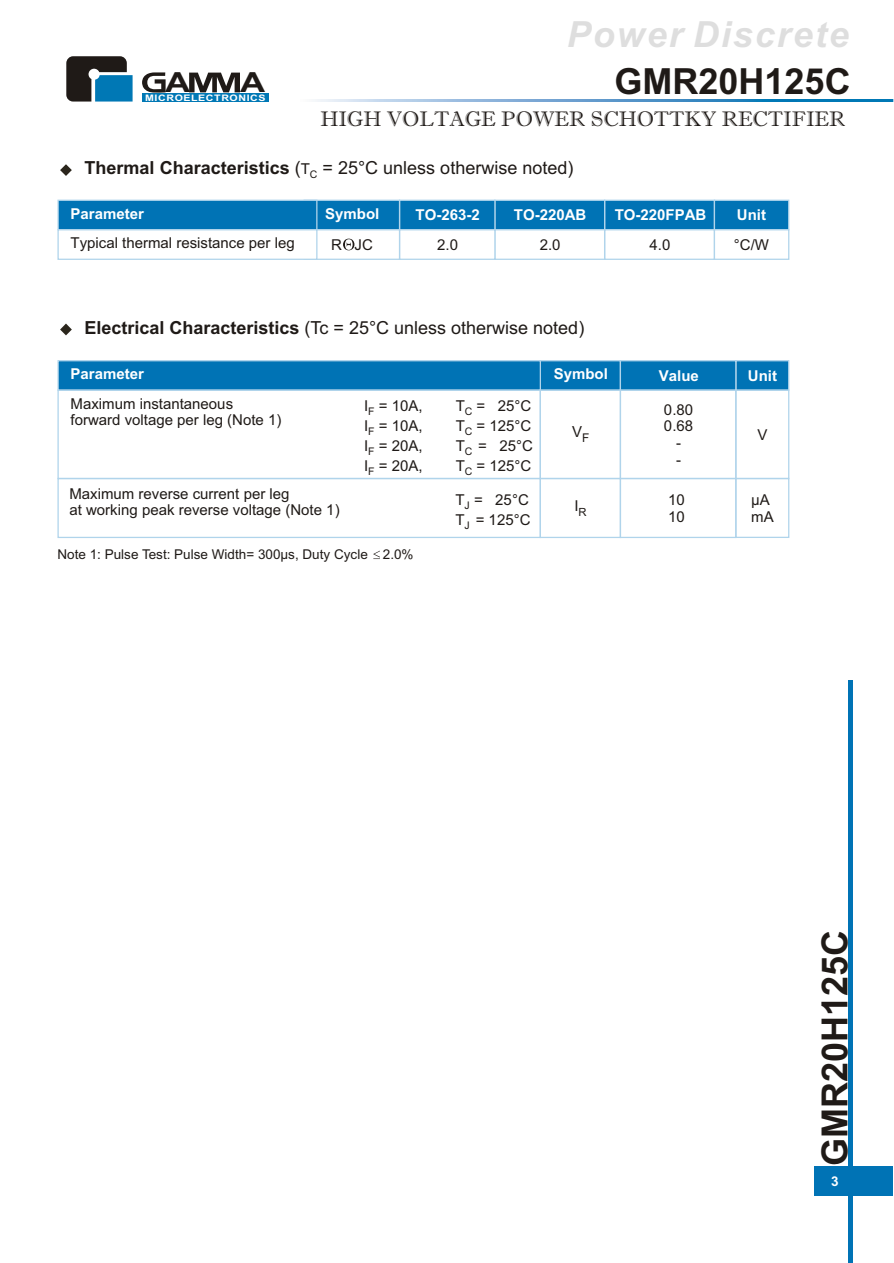
<style>
.page{position:relative;width:894px;height:1263px;background:#fff}
.page>*{position:absolute;margin:0;border:0;box-sizing:border-box;transform-origin:0 0}
.t1{font:700 36px "Arial CE";color:#1f1a17}
.t2{font:italic 700 36px "Arial";letter-spacing:.055em;color:#dedede}
.t3{font:700 27.75px "Arial";color:#1f1a17;scale:1.26 1}
.t4{font:21px "Imprint MT Shadow";color:#1f1a17}
.t5{font:18px "Arial CE";color:#1f1a17}
.t6{font:15.15px "Arial CE";color:#1f1a17}
.t7{font:15px/16.8px "Arial CE";color:#1f1a17}
.t8{font:700 15px "Arial CE";color:#fff}
.t9{font:13.5px "Arial CE";color:#1f1a17}
.t10{font:700 13.5px "Arial CE";color:#fff}
.t11{font:10.5px "Arial CE";color:#1f1a17}
.t12{font:700 9px "Arial CE";letter-spacing:.055em;color:#fff;scale:1.19 1}
.s1{font-weight:700}
.s2{font-size:15px}
</style>
<div class="page">
<div style="left:57px;top:478px;width:484px;height:60px;border:1px solid #b0d4eb"></div>
<div style="left:540px;top:478px;width:81px;height:60px;border:1px solid #b0d4eb"></div>
<div style="left:620px;top:478px;width:117px;height:60px;border:1px solid #b0d4eb"></div>
<div style="left:540px;top:360px;width:81px;height:31px;background:#0073b5;border:1px solid #b0d4eb"></div>
<div style="left:57px;top:360px;width:484px;height:31px;background:#0073b5;border:1px solid #b0d4eb"></div>
<div style="left:735px;top:360px;width:54px;height:31px;background:#0073b5;border:1px solid #b0d4eb"></div>
<div style="left:735px;top:390px;width:54px;height:89px;border:1px solid #b0d4eb"></div>
<div style="left:735px;top:478px;width:54px;height:60px;border:1px solid #b0d4eb"></div>
<div style="left:620px;top:360px;width:116px;height:31px;background:#0073b5;border:1px solid #b0d4eb"></div>
<div style="left:57px;top:390px;width:484px;height:89px;border:1px solid #b0d4eb"></div>
<div style="left:540px;top:390px;width:81px;height:89px;border:1px solid #b0d4eb"></div>
<div style="left:620px;top:390px;width:116px;height:89px;border:1px solid #b0d4eb"></div>
<div style="left:604px;top:200px;width:111px;height:30px;background:#0073b5;border:1px solid #b0d4eb"></div>
<div style="left:604px;top:229px;width:111px;height:31px;background:#fff;border:1px solid #b0d4eb"></div>
<div style="left:494px;top:200px;width:111px;height:30px;background:#0073b5;border:1px solid #b0d4eb"></div>
<div style="left:494px;top:229px;width:111px;height:31px;background:#fff;border:1px solid #b0d4eb"></div>
<div style="left:399px;top:200px;width:97px;height:30px;background:#0073b5;border:1px solid #b0d4eb"></div>
<div style="left:304px;top:200px;width:96px;height:30px;background:#0073b5;border:1px solid #b0d4eb"></div>
<div style="left:399px;top:229px;width:97px;height:31px;background:#fff;border:1px solid #b0d4eb"></div>
<div style="left:304px;top:229px;width:96px;height:31px;background:#fff;border:1px solid #b0d4eb"></div>
<div style="left:57px;top:200px;width:260px;height:30px;background:#0073b5;border:1px solid #b0d4eb"></div>
<div style="left:57px;top:229px;width:260px;height:31px;background:#fff;border:1px solid #b0d4eb"></div>
<div style="left:714px;top:200px;width:75px;height:30px;background:#0073b5;border:1px solid #b0d4eb"></div>
<div style="left:714px;top:229px;width:75px;height:31px;background:#fff;border:1px solid #b0d4eb"></div>
<svg style="left:343px;top:239px;width:11px;height:11px"></svg>
<div style="left:814px;top:1166px;width:79px;height:30px;background:#0073b5"></div>
<div style="left:848px;top:681px;width:5px;height:582px;background:#0073b5"></div>
<svg style="left:60px;top:324px;width:12px;height:11px"></svg>
<svg style="left:60px;top:164px;width:12px;height:12px"></svg>
<svg style="left:66px;top:56px;width:67px;height:46px;background:#375b6c"></svg>
<svg style="left:142px;top:72px;width:24px;height:21px"></svg>
<svg style="left:189px;top:73px;width:51px;height:19px"></svg>
<div style="left:142px;top:93px;width:126px;height:9px;background:#0078b5"></div>
<hr style="left:797px;top:99px;width:96px;height:3px;background:#0078b5">
<img style="left:315px;top:99px;width:482px;height:3px">
<svg style="left:373px;top:551px;width:7px;height:8px"></svg>
<h1 class="t2" style="left:567px;top:21px;width:284px">Power Discrete</h1>
<h2 class="t3" style="left:165px;top:72px;width:21px">A</h2>
<h2 class="t3" style="left:240px;top:72px;width:21px">A</h2>
<h1 class="t1" style="left:615px;top:68px;width:238px">GMR20H125C</h1>
<p class="t12" style="left:145px;top:94px;width:103px">MICROELECTRONICS</p>
<h3 class="t4" style="left:320px;top:111px;width:526px">HIGH VOLTAGE POWER SCHOTTKY RECTIFIER</h3>
<p class="t5" style="left:85px;top:161px;width:490px"><span class="s1">Thermal Characteristics</span> (<span class="s2">T</span> = 25°C unless otherwise noted)</p>
<p class="t11" style="left:310px;top:170px;width:9px">C</p>
<p class="t8" style="left:71px;top:208px;width:75px">Parameter</p>
<p class="t8" style="left:325px;top:208px;width:56px">Symbol</p>
<p class="t8" style="left:416px;top:209px;width:66px">TO-263-2</p>
<p class="t8" style="left:514px;top:209px;width:74px">TO-220AB</p>
<p class="t8" style="left:615px;top:209px;width:93px">TO-220FPAB</p>
<p class="t7" style="left:71px;top:236px;width:226px">Typical thermal resistance per leg</p>
<p class="t8" style="left:737px;top:209px;width:31px">Unit</p>
<p class="t7" style="left:331px;top:238px;width:43px">R JC</p>
<p class="t7" style="left:734px;top:238px;width:37px">°C/W</p>
<p class="t7" style="left:437px;top:237px;width:22px">2.0</p>
<p class="t7" style="left:540px;top:237px;width:22px">2.0</p>
<p class="t7" style="left:650px;top:237px;width:22px">4.0</p>
<p class="t5" style="left:84px;top:321px;width:501px"><span class="s1">Electrical Characteristics</span> (Tc = 25°C unless otherwise noted)</p>
<p class="t8" style="left:71px;top:368px;width:75px">Parameter</p>
<p class="t8" style="left:554px;top:368px;width:56px">Symbol</p>
<p class="t8" style="left:659px;top:370px;width:42px">Value</p>
<p class="t8" style="left:748px;top:370px;width:31px">Unit</p>
<p class="t7" style="left:71px;top:396px;width:212px">Maximum instantaneous forward voltage per leg (Note 1)</p>
<p class="t7" style="left:69px;top:486px;width:272px">Maximum reverse current per leg<br>at working peak reverse voltage (Note 1)</p>
<p class="t7" style="left:456px;top:399px;width:77px">T = 25°C</p>
<p class="t7" style="left:364px;top:399px;width:60px">I<sub>F</sub> = 10A,</p>
<p class="t11" style="left:465px;top:408px;width:9px">C</p>
<p class="t7" style="left:456px;top:419px;width:77px">T = 125°C</p>
<p class="t7" style="left:364px;top:419px;width:60px">I<sub>F</sub> = 10A,</p>
<p class="t11" style="left:465px;top:428px;width:9px">C</p>
<p class="t7" style="left:456px;top:439px;width:79px">T = 25°C</p>
<p class="t7" style="left:364px;top:439px;width:60px">I<sub>F</sub> = 20A,</p>
<p class="t11" style="left:465px;top:448px;width:9px">C</p>
<p class="t7" style="left:456px;top:459px;width:77px">T = 125°C</p>
<p class="t7" style="left:455px;top:493px;width:29px">T =</p>
<p class="t11" style="left:465px;top:502px;width:7px">J</p>
<p class="t7" style="left:364px;top:459px;width:60px">I<sub>F</sub> = 20A,</p>
<p class="t11" style="left:465px;top:468px;width:9px">C</p>
<p class="t7" style="left:455px;top:491px;width:77px;line-height:20px;text-align:right">25°C<br>T<sub>J</sub> = 125°C</p>
<p class="t9" style="left:57px;top:550px;width:358px">Note 1: Pulse Test: Pulse Width= 300µs, Duty Cycle 2.0%</p>
<p class="t6" style="left:572px;top:426px;width:19px">V<sub>F</sub></p>
<p class="t7" style="left:574px;top:499px;width:14px">I<sub>R</sub></p>
<p class="t7" style="left:664px;top:402px;width:31px;text-align:center">0.80<br>0.68 -<br>-</p>
<p class="t7" style="left:668px;top:493px;width:18px">10<br>10</p>
<p class="t7" style="left:758px;top:427px;width:12px">V</p>
<p class="t7" style="left:751px;top:493px;width:24px">µA mA</p>
<h1 class="t1" style="left:821px;top:1166px;width:238px;rotate:-90deg">GMR20H125C</h1>
<p class="t10" style="left:831px;top:1176px;width:9px">3</p>
</div>
